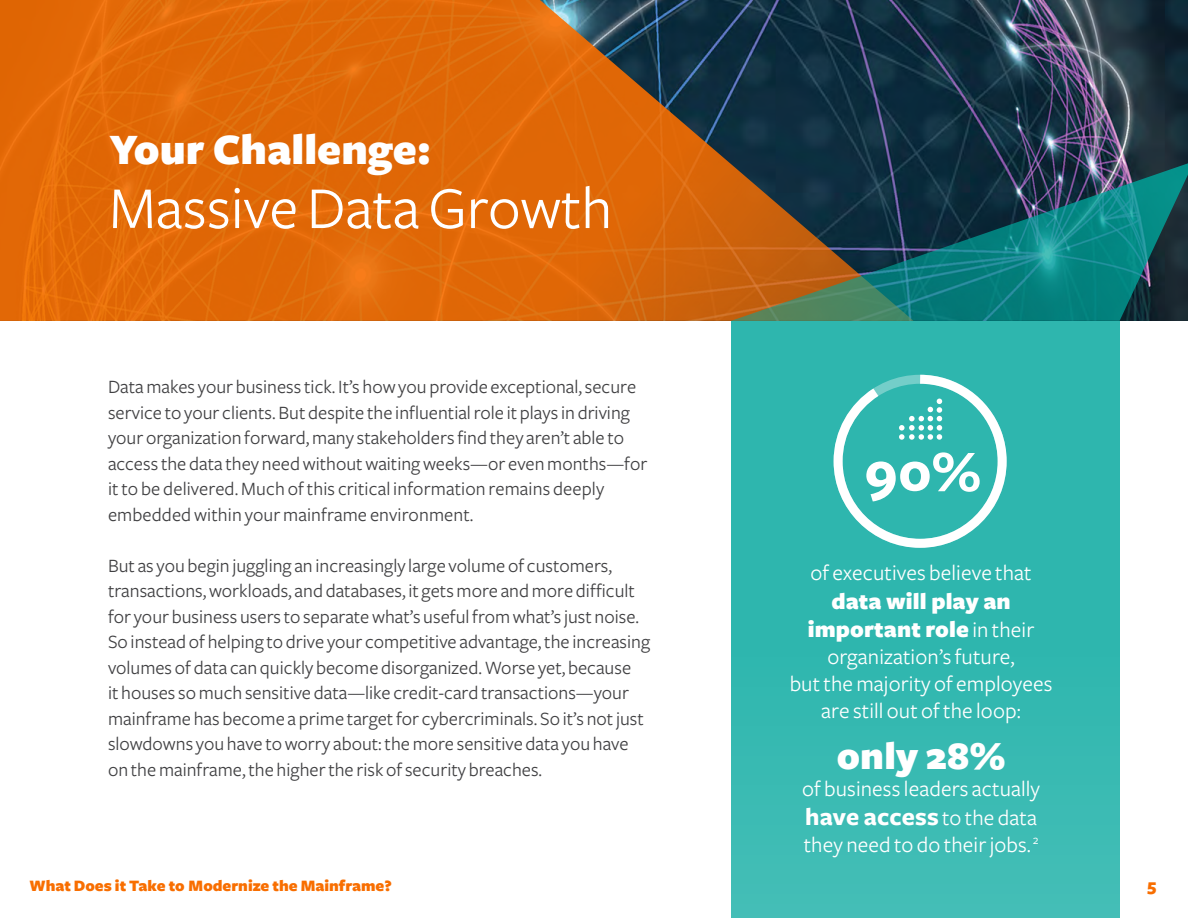
<style>
.page{position:relative;width:1188px;height:918px;background:#fff}
.page>*{position:absolute;margin:0;border:0;box-sizing:border-box;transform-origin:0 0}
.t1{font:61.5px "Freight Sans";color:#fff}
.t2{font:700 58.5px "Freight Sans";color:#fff}
.t3{font:900 45px "Freight Sans";color:#fff}
.t4{font:900 40.5px "Freight Sans";letter-spacing:.005em;color:#fff}
.t5{font:700 25.5px "Freight Sans";letter-spacing:.005em;color:#fff}
.t6{font:900 24px/28.5px "Freight Sans";letter-spacing:.005em;color:#fff;text-align:center}
.t7{font:22.5px/27px "Freight Sans";letter-spacing:.005em;color:#fff;text-align:center}
.t8{font:19.5px/25.5px "Freight Sans";color:#404042}
.t9{font:900 18px "Freight Sans";color:#f86e00}
.t10{font:900 16.5px "Freight Sans";color:#f86e00}
.s1{font-weight:400;font-size:22.5px}
</style>
<div class="page">
<div style="left:731px;top:321px;width:389px;height:597px;background:linear-gradient(to bottom,#28b4ac,#3ebcb4)"></div>
<img style="left:914px;top:0;width:274px;height:161px">
<svg style="left:0;top:0;width:914px;height:321px;background:#bd6013"></svg>
<svg style="left:731px;top:161px;width:457px;height:160px;background:#2e5b55"></svg>
<svg style="left:829px;top:370px;width:182px;height:182px;background:#4cc0b9"></svg>
<h3 class="t3" style="left:109px;top:125px;width:323px">Your Challenge:</h3>
<h1 class="t1" style="left:109px;top:175px;width:505px">Massive Data Growth</h1>
<p class="t8" style="left:108px;top:375px;width:541px">Data makes your business tick. It’s how you provide exceptional, secure service to your clients. But despite the influential role it plays in driving your organization forward, many stakeholders find they aren’t able to access the data they need without waiting weeks—or even months—for it to be delivered. Much of this critical information remains deeply embedded within your mainframe environment.</p>
<p class="t8" style="left:108px;top:553px;width:544px">But as you begin juggling an increasingly large volume of customers, transactions, workloads, and databases, it gets more and more difficult for your business users to separate what’s useful from what’s just noise.<br>So instead of helping to drive your competitive advantage, the increasing volumes of data can quickly become disorganized. Worse yet, because<br>it houses so much sensitive data—like credit-card transactions—your mainframe has become a prime target for cybercriminals. So it’s not just slowdowns you have to worry about: the more sensitive data you have on the mainframe, the higher the risk of security breaches.</p>
<p class="t7" style="left:810px;top:560px;width:223px">of executives believe that</p>
<h2 class="t2" style="left:865px;top:440px;width:118px">90%</h2>
<p class="t6" style="left:808px;top:588px;width:228px">data will play an important role <span class="s1">in their</span></p>
<p class="t7" style="left:790px;top:644px;width:264px">organization’s future,<br>but the majority of employees are still out of the loop:</p>
<h3 class="t4" style="left:837px;top:735px;width:170px">only 28%</h3>
<p class="t7" style="left:802px;top:776px;width:240px">of business leaders actually</p>
<h3 class="t5" style="left:805px;top:803px;width:233px">have access <span class="s1">to the data</span></h3>
<p class="t7" style="left:804px;top:831px;width:236px">they need to do their jobs. <sup>2</sup></p>
<p class="t10" style="left:29px;top:877px;width:364px">What Does it Take to Modernize the Mainframe?</p>
<p class="t9" style="left:1147px;top:876px;width:11px">5</p>
</div>
